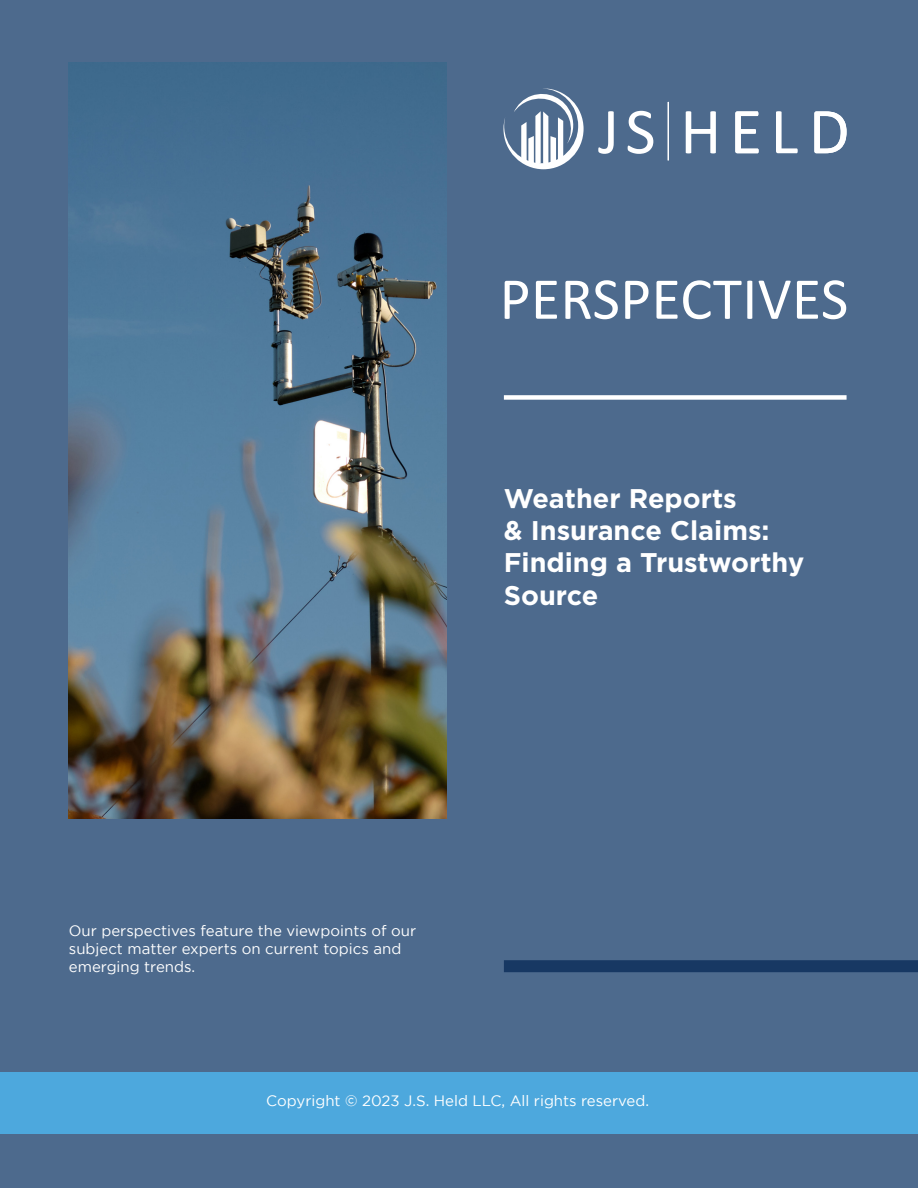
<style>
.page{position:relative;width:918px;height:1188px;background:#4d6a8d}
.page>*{position:absolute;margin:0;border:0;box-sizing:border-box;transform-origin:0 0}
.t1{font:60px "Calibri";letter-spacing:.005em;color:#fff}
.t2{font:700 27px/32.4px "Gotham";color:#fff}
.t3{font:15px/18px "Gotham";color:#fff}
</style>
<div class="page">
<div style="left:0;top:1072px;width:918px;height:62px;background:#4da8dd"></div>
<hr style="left:668px;top:102px;width:1px;height:58px;background:#fff">
<svg style="left:598px;top:111px;width:16px;height:43px"></svg>
<svg style="left:628px;top:111px;width:25px;height:43px"></svg>
<svg style="left:686px;top:111px;width:30px;height:42px"></svg>
<svg style="left:735px;top:111px;width:24px;height:42px"></svg>
<svg style="left:776px;top:111px;width:22px;height:42px"></svg>
<svg style="left:814px;top:111px;width:33px;height:42px"></svg>
<svg style="left:503px;top:88px;width:81px;height:81px"></svg>
<div style="left:504px;top:395px;width:343px;height:5px;background:#fff"></div>
<div style="left:504px;top:960px;width:414px;height:12px;background:#173863"></div>
<img style="left:69px;top:63px;width:377px;height:756px">
<h1 class="t1" style="left:500px;top:262px;width:350px">PERSPECTIVES</h1>
<p class="t2" style="left:504px;top:482px;width:302px">Weather Reports<br>&amp; Insurance Claims:<br>Finding a Trustworthy<br>Source</p>
<p class="t3" style="left:69px;top:921px;width:349px">Our perspectives feature the viewpoints of our subject matter experts on current topics and emerging trends.</p>
<p class="t3" style="left:266px;top:1091px;width:384px">Copyright © 2023 J.S. Held LLC, All rights reserved.</p>
</div>
